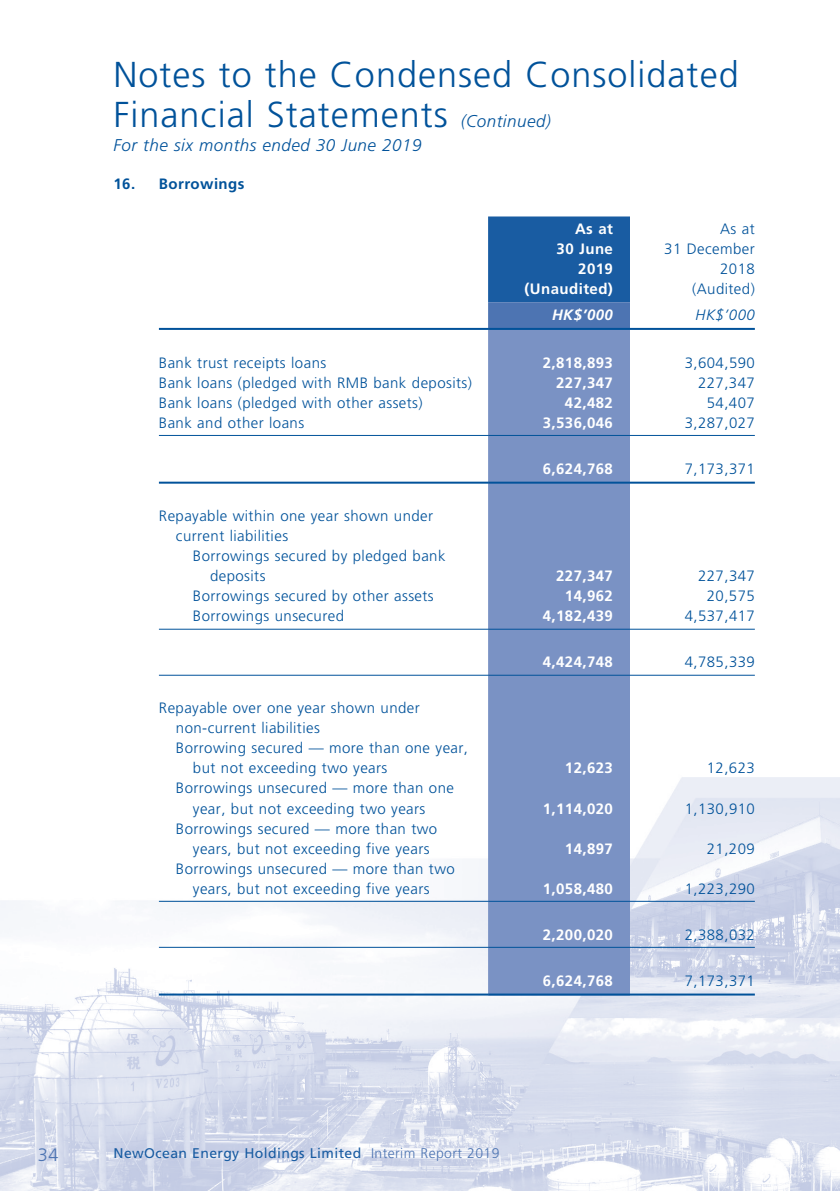
<style>
.page{position:relative;width:840px;height:1191px;background:#fff}
.page>*{position:absolute;margin:0;border:0;box-sizing:border-box;transform-origin:0 0}
.t1{font:300 36px/40px "Frutiger";letter-spacing:.03em;color:#01529a}
.t2{font:300 18px "Frutiger";color:#4d74b2}
.t3{font:italic 300 17px "Frutiger";letter-spacing:.03em;color:#01529a}
.t4{font:300 15px/20px "Frutiger";letter-spacing:.03em;color:#01529a}
.t5{font:700 15px/20px "Frutiger";letter-spacing:.03em;color:#fff;text-align:right}
.t6{font:700 15px "Frutiger";letter-spacing:.03em;color:#01529a}
.t7{font:italic 700 15px "Frutiger";color:#fff}
.t8{font:italic 300 15px "Frutiger";color:#01529a}
.t9{font:14px "Frutiger";letter-spacing:.03em;color:#195ca2}
.s1{font-style:italic;font-size:17px}
.s2{font-weight:300;color:#4d74b2}
</style>
<div class="page">
<img style="left:0;top:717px;width:839px;height:474px">
<svg style="left:488px;top:216px;width:141px;height:112px;background:#2662a6"></svg>
<div style="left:488px;top:330px;width:141px;height:663px;background:#7a92c4"></div>
<hr style="left:159px;top:328px;width:329px;height:2px;background:#01529a">
<hr style="left:488px;top:328px;width:141px;height:2px;background:#01529a">
<hr style="left:629px;top:328px;width:125px;height:2px;background:#01529a">
<hr style="left:159px;top:435px;width:329px;height:1px;background:#01529a">
<hr style="left:488px;top:435px;width:141px;height:1px;background:#01529a">
<hr style="left:629px;top:435px;width:125px;height:1px;background:#01529a">
<hr style="left:159px;top:481px;width:329px;height:2px;background:#01529a">
<hr style="left:488px;top:481px;width:141px;height:2px;background:#01529a">
<hr style="left:629px;top:481px;width:125px;height:2px;background:#01529a">
<hr style="left:159px;top:628px;width:329px;height:1px;background:#01529a">
<hr style="left:488px;top:628px;width:141px;height:1px;background:#01529a">
<hr style="left:629px;top:628px;width:125px;height:1px;background:#01529a">
<hr style="left:159px;top:674px;width:329px;height:1px;background:#01529a">
<hr style="left:488px;top:674px;width:141px;height:1px;background:#01529a">
<hr style="left:629px;top:674px;width:125px;height:1px;background:#01529a">
<hr style="left:159px;top:900px;width:329px;height:1px;background:#01529a">
<hr style="left:488px;top:900px;width:141px;height:1px;background:#01529a">
<hr style="left:629px;top:900px;width:125px;height:1px;background:#01529a">
<hr style="left:159px;top:946px;width:329px;height:1px;background:#01529a">
<hr style="left:488px;top:946px;width:141px;height:1px;background:#01529a">
<hr style="left:629px;top:946px;width:125px;height:1px;background:#01529a">
<hr style="left:159px;top:993px;width:329px;height:2px;background:#01529a">
<hr style="left:488px;top:993px;width:141px;height:2px;background:#01529a">
<hr style="left:629px;top:993px;width:125px;height:2px;background:#01529a">
<h1 class="t1" style="left:113px;top:55px;width:626px">Notes to the Condensed Consolidated<br>Financial Statements <span class="s1">(Continued)</span></h1>
<p class="t3" style="left:113px;top:136px;width:309px">For the six months ended 30 June 2019</p>
<p class="t6" style="left:113px;top:174px;width:132px">16. Borrowings</p>
<p class="t5" style="left:556px;top:219px;width:58px">As at<br>30 June<br>2019</p>
<p class="t4" style="left:664px;top:219px;width:92px;text-align:right">As at<br>31 December<br>2018</p>
<p class="t5" style="left:524px;top:279px;width:90px">(Unaudited)</p>
<p class="t4" style="left:691px;top:279px;width:64px">(Audited)</p>
<p class="t7" style="left:551px;top:306px;width:62px">HK$’000</p>
<p class="t8" style="left:695px;top:306px;width:61px">HK$’000</p>
<p class="t4" style="left:159px;top:353px;width:169px">Bank trust receipts loans</p>
<p class="t5" style="left:542px;top:352px;width:72px">2,818,893</p>
<p class="t4" style="left:684px;top:353px;width:72px">3,604,590</p>
<p class="t4" style="left:159px;top:373px;width:314px">Bank loans (pledged with RMB bank deposits)</p>
<p class="t5" style="left:556px;top:372px;width:58px">227,347</p>
<p class="t4" style="left:697px;top:373px;width:58px">227,347</p>
<p class="t4" style="left:159px;top:393px;width:265px">Bank loans (pledged with other assets)</p>
<p class="t5" style="left:564px;top:392px;width:49px">42,482</p>
<p class="t4" style="left:706px;top:393px;width:49px">54,407</p>
<p class="t4" style="left:159px;top:413px;width:147px">Bank and other loans</p>
<p class="t5" style="left:542px;top:412px;width:72px">3,536,046</p>
<p class="t4" style="left:684px;top:413px;width:72px">3,287,027</p>
<p class="t5" style="left:542px;top:458px;width:72px">6,624,768</p>
<p class="t4" style="left:684px;top:459px;width:72px">7,173,371</p>
<p class="t4" style="left:176px;top:506px;width:258px;text-indent:-17px">Repayable within one year shown under current liabilities</p>
<p class="t4" style="left:210px;top:546px;width:237px;text-indent:-17px">Borrowings secured by pledged bank deposits</p>
<p class="t5" style="left:556px;top:566px;width:58px">227,347</p>
<p class="t4" style="left:697px;top:566px;width:58px">227,347</p>
<p class="t4" style="left:193px;top:586px;width:242px">Borrowings secured by other assets</p>
<p class="t5" style="left:564px;top:586px;width:49px">14,962</p>
<p class="t4" style="left:706px;top:586px;width:49px">20,575</p>
<p class="t4" style="left:193px;top:606px;width:152px">Borrowings unsecured</p>
<p class="t5" style="left:542px;top:606px;width:72px">4,182,439</p>
<p class="t4" style="left:684px;top:606px;width:72px">4,537,417</p>
<p class="t5" style="left:542px;top:652px;width:72px">4,424,748</p>
<p class="t4" style="left:684px;top:652px;width:72px">4,785,339</p>
<p class="t4" style="left:159px;top:698px;width:262px">Repayable over one year shown under</p>
<p class="t4" style="left:176px;top:718px;width:145px">non-current liabilities</p>
<p class="t4" style="left:176px;top:738px;width:293px">Borrowing secured — more than one year,</p>
<p class="t4" style="left:193px;top:758px;width:196px">but not exceeding two years</p>
<p class="t5" style="left:564px;top:758px;width:49px">12,623</p>
<p class="t4" style="left:706px;top:758px;width:49px">12,623</p>
<p class="t4" style="left:193px;top:778px;width:262px;text-indent:-17px">Borrowings unsecured — more than one year, but not exceeding two years</p>
<p class="t5" style="left:542px;top:798px;width:72px">1,114,020</p>
<p class="t4" style="left:684px;top:798px;width:72px">1,130,910</p>
<p class="t4" style="left:193px;top:818px;width:246px;text-indent:-17px">Borrowings secured — more than two years, but not exceeding five years</p>
<p class="t4" style="left:176px;top:858px;width:280px;text-align:center">Borrowings unsecured — more than two years, but not exceeding five years</p>
<p class="t5" style="left:564px;top:838px;width:49px">14,897</p>
<p class="t4" style="left:706px;top:838px;width:49px">21,209</p>
<p class="t5" style="left:542px;top:878px;width:72px">1,058,480</p>
<p class="t4" style="left:684px;top:878px;width:72px">1,223,290</p>
<p class="t5" style="left:542px;top:924px;width:72px">2,200,020</p>
<p class="t4" style="left:684px;top:924px;width:72px">2,388,032</p>
<p class="t5" style="left:542px;top:970px;width:72px">6,624,768</p>
<p class="t4" style="left:684px;top:970px;width:72px">7,173,371</p>
<p class="t2" style="left:38px;top:1144px;width:22px">34</p>
<p class="t9" style="left:113px;top:1145px;width:387px">NewOcean Energy Holdings Limited <span class="s2">Interim Report 2019</span></p>
</div>
